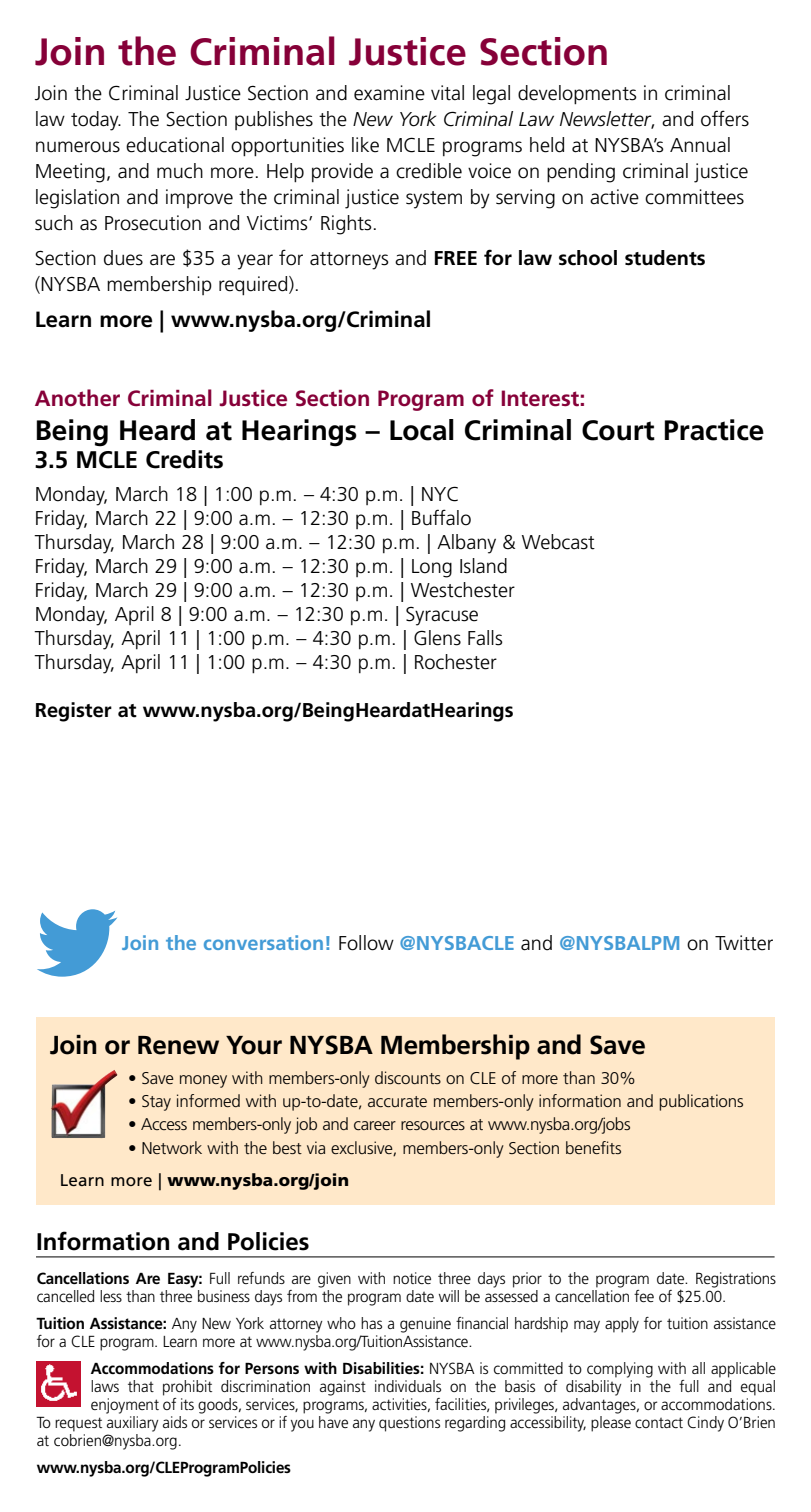
<style>
.page{position:relative;width:811px;height:1512px;background:#fff}
.page>*{position:absolute;margin:0;border:0;box-sizing:border-box;transform-origin:0 0}
.t1{font:700 38px "Frutiger";color:#860038}
.t2{font:700 28px "Frutiger";color:#000}
.t3{font:700 26px "Frutiger";letter-spacing:-.01em;color:#000}
.t4{font:700 24px "Frutiger";color:#000}
.t5{font:700 22px "Frutiger";color:#860038}
.t6{font:700 22px "Frutiger";color:#000}
.t7{font:300 20px/24px "Frutiger";color:#000}
.t8{font:700 20px "Frutiger";color:#439bd6}
.t9{font:700 20px "Frutiger";color:#000}
.t10{font:300 17px "Frutiger";letter-spacing:-.01em;color:#000}
.t11{font:900 17px "Frutiger";letter-spacing:.01em;color:#000}
.t12{font:300 16px/18px "Frutiger";color:#000;scale:.95 1}
.t13{font:700 16px "Frutiger";letter-spacing:-.01em;color:#000;scale:.95 1}
.s1{font-style:italic}
.s2{font-weight:700}
.s3{font-weight:300;color:#000}
.s4{font-weight:400}
</style>
<div class="page">
<div style="left:36px;top:1362px;width:44px;height:45px;background:#c41230"></div>
<img style="left:41px;top:1364px;width:36px;height:37px">
<hr style="left:36px;top:1256px;width:738px;height:1px;background:#000">
<div style="left:37px;top:1017px;width:738px;height:188px;background:#ffe8c9"></div>
<img style="left:51px;top:1070px;width:67px;height:68px">
<svg style="left:37px;top:909px;width:81px;height:68px"></svg>
<h1 class="t1" style="left:35px;top:30px;width:576px">Join the Criminal Justice Section</h1>
<p class="t7" style="left:35px;top:81px;width:715px;line-height:26px">Join the Criminal Justice Section and examine vital legal developments in criminal law today. The Section publishes the <span class="s1">New York Criminal Law Newsletter</span>, and offers numerous educational opportunities like MCLE programs held at NYSBA’s Annual Meeting, and much more. Help provide a credible voice on pending criminal justice legislation and improve the criminal justice system by serving on active committees such as Prosecution and Victims’ Rights.</p>
<p class="t7" style="left:35px;top:246px;width:672px;line-height:26px">Section dues are $35 a year for attorneys and <span class="s2">FREE for law school students </span>(NYSBA membership required).</p>
<p class="t6" style="left:35px;top:306px;width:398px">Learn more | www.nysba.org/Criminal</p>
<p class="t5" style="left:35px;top:385px;width:552px">Another Criminal Justice Section Program of Interest:</p>
<h2 class="t2" style="left:35px;top:413px;width:731px">Being Heard at Hearings – Local Criminal Court Practice</h2>
<p class="t4" style="left:35px;top:446px;width:190px">3.5 MCLE Credits</p>
<p class="t7" style="left:35px;top:483px;width:561px">Monday, March 18 | 1:00 p.m. – 4:30 p.m. | NYC<br>Friday, March 22 | 9:00 a.m. – 12:30 p.m. | Buffalo<br>Thursday, March 28 | 9:00 a.m. – 12:30 p.m. | Albany &amp; Webcast Friday, March 29 | 9:00 a.m. – 12:30 p.m. | Long Island<br>Friday, March 29 | 9:00 a.m. – 12:30 p.m. | Westchester<br>Monday, April 8 | 9:00 a.m. – 12:30 p.m. | Syracuse<br>Thursday, April 11 | 1:00 p.m. – 4:30 p.m. | Glens Falls<br>Thursday, April 11 | 1:00 p.m. – 4:30 p.m. | Rochester</p>
<p class="t9" style="left:35px;top:699px;width:480px">Register at www.nysba.org/BeingHeardatHearings</p>
<p class="t8" style="left:122px;top:931px;width:653px">Join the conversation! <span class="s3">Follow</span> @NYSBACLE <span class="s3">and</span> @NYSBALPM <span class="s3">on Twitter</span></p>
<h3 class="t3" style="left:50px;top:1030px;width:598px">Join or Renew Your NYSBA Membership and Save</h3>
<p class="t10" style="left:128px;top:1068px;width:510px">• Save money with members-only discounts on CLE of more than 30%</p>
<p class="t10" style="left:128px;top:1092px;width:617px">• Stay informed with up-to-date, accurate members-only information and publications</p>
<p class="t10" style="left:128px;top:1115px;width:504px">• Access members-only job and career resources at www.nysba.org/jobs</p>
<p class="t10" style="left:128px;top:1138px;width:495px">• Network with the best via exclusive, members-only Section benefits</p>
<p class="t11" style="left:60px;top:1170px;width:291px"><span class="s4">Learn more |</span> www.nysba.org/join</p>
<p class="t4" style="left:36px;top:1227px;width:275px">Information and Policies</p>
<p class="t12" style="left:37px;top:1269px;width:780px"><span class="s2">Cancellations Are Easy:</span> Full refunds are given with notice three days prior to the program date. Registrations cancelled less than three business days from the program date will be assessed a cancellation fee of $25.00.</p>
<p class="t12" style="left:37px;top:1314px;width:780px"><span class="s2">Tuition Assistance:</span> Any New York attorney who has a genuine financial hardship may apply for tuition assistance for a CLE program. Learn more at www.nysba.org/TuitionAssistance.</p>
<p class="t12" style="left:91px;top:1359px;width:723px"><span class="s2">Accommodations for Persons with Disabilities:</span> NYSBA is committed to complying with all applicable</p>
<p class="t12" style="left:91px;top:1377px;width:723px">laws that prohibit discrimination against individuals on the basis of disability in the full and equal</p>
<p class="t12" style="left:91px;top:1395px;width:723px">enjoyment of its goods, services, programs, activities, facilities, privileges, advantages, or accommodations.</p>
<p class="t12" style="left:37px;top:1413px;width:780px">To request auxiliary aids or services or if you have any questions regarding accessibility, please contact Cindy O’Brien</p>
<p class="t12" style="left:37px;top:1431px;width:154px">at cobrien@nysba.org.</p>
<p class="t13" style="left:37px;top:1458px;width:269px">www.nysba.org/CLEProgramPolicies</p>
</div>
